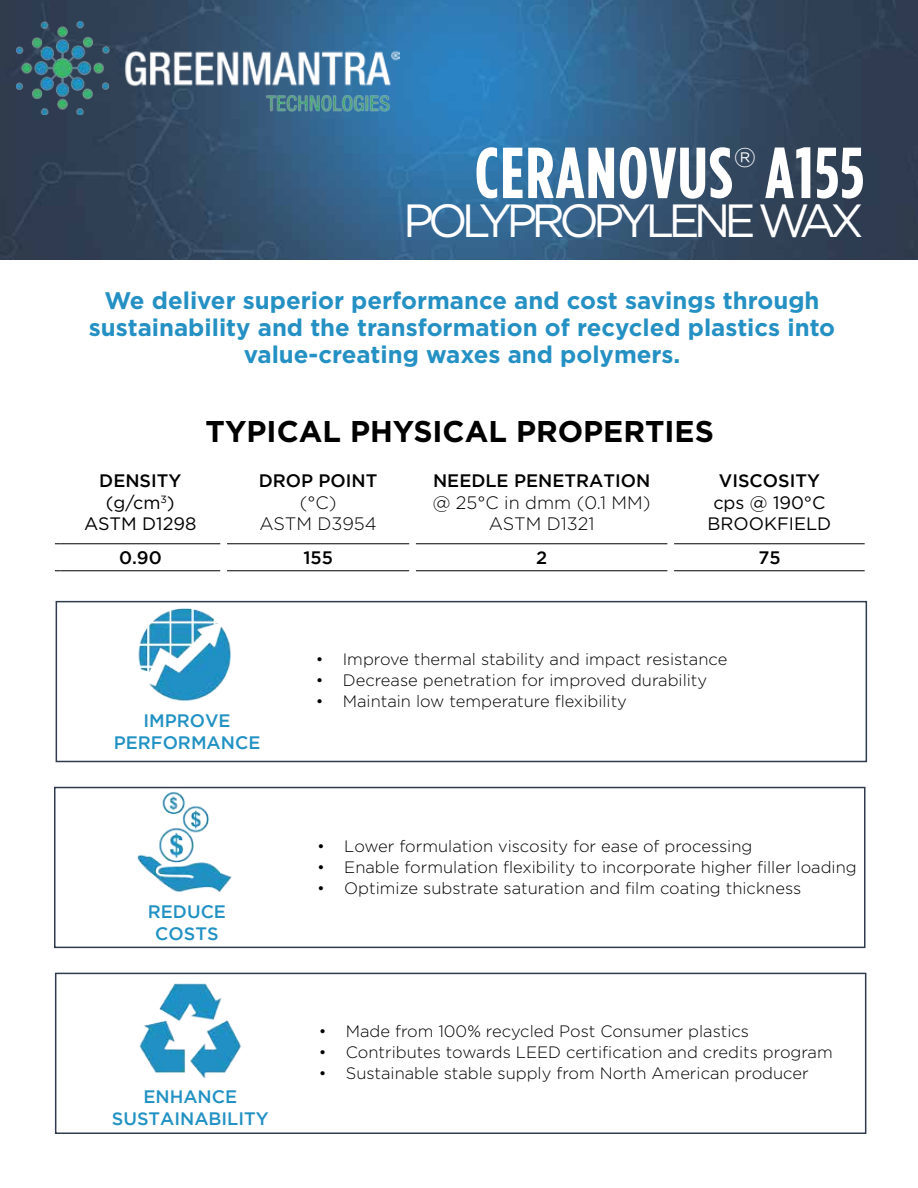
<style>
.page{position:relative;width:918px;height:1188px;background:#fff}
.page>*{position:absolute;margin:0;border:0;box-sizing:border-box;transform-origin:0 0}
.t1{font:700 72px "Gotham Condensed";letter-spacing:.02em;color:#fff}
.t2{font:46.5px "Gotham";letter-spacing:-.125em;color:#fff}
.t3{font:700 30px "Gotham";color:#000}
.t4{font:300 27px "Gotham";color:#fff}
.t5{font:700 24px/27px "Gotham";color:#2490c3;text-align:center}
.t6{font:500 18px/21.6px "Gotham";color:#2191c3;text-align:center}
.t7{font:500 18px "Gotham";color:#000}
.t8{font:18px/21.6px "Gotham";color:#000;text-align:center}
.t9{font:300 18px/21.6px "Gotham";color:#000;text-align:center}
.t10{font:300 16.5px "Gotham";color:#000}
.s1{font-weight:500}
</style>
<div class="page">
<img style="left:0;top:0;width:918px;height:260px">
<img style="left:16px;top:22px;width:384px;height:92px">
<hr style="left:60px;top:543px;width:160px;height:1px;background:#000">
<hr style="left:60px;top:570px;width:160px;height:1px;background:#000">
<hr style="left:227px;top:543px;width:182px;height:1px;background:#000">
<hr style="left:227px;top:570px;width:182px;height:1px;background:#000">
<hr style="left:416px;top:543px;width:251px;height:1px;background:#000">
<hr style="left:416px;top:570px;width:251px;height:1px;background:#000">
<hr style="left:674px;top:543px;width:191px;height:1px;background:#000">
<hr style="left:674px;top:570px;width:191px;height:1px;background:#000">
<img style="left:117px;top:786px;width:129px;height:107px">
<img style="left:121px;top:600px;width:129px;height:101px">
<img style="left:112px;top:972px;width:160px;height:107px">
<div style="left:56px;top:601px;width:811px;height:161px;border:2px solid #303b4e"></div>
<div style="left:54px;top:787px;width:812px;height:161px;border:2px solid #303b4e"></div>
<div style="left:55px;top:973px;width:811px;height:161px;border:2px solid #303b4e"></div>
<h1 class="t1" style="left:475px;top:131px;width:259px">CERANOVUS</h1>
<h3 class="t4" style="left:734px;top:140px;width:24px">®</h3>
<h1 class="t1" style="left:765px;top:131px;width:100px">A155</h1>
<h2 class="t2" style="left:403px;top:191px;width:463px">POLYPROPYLENE WAX</h2>
<h3 class="t5" style="left:89px;top:287px;width:748px">We deliver superior performance and cost savings through sustainability and the transformation of recycled plastics into value-creating waxes and polymers.</h3>
<h3 class="t3" style="left:206px;top:412px;width:510px">TYPICAL PHYSICAL PROPERTIES</h3>
<p class="t8" style="left:84px;top:469px;width:114px"><span class="s1">DENSITY </span>(g/cm<sup>3</sup>)<br>ASTM D1298</p>
<p class="t7" style="left:259px;top:470px;width:120px">DROP POINT</p>
<p class="t9" style="left:260px;top:491px;width:119px">(°C)<br>ASTM D3954</p>
<p class="t7" style="left:433px;top:470px;width:219px">NEEDLE PENETRATION</p>
<p class="t9" style="left:433px;top:491px;width:219px">@ 25°C in dmm (0.1 MM)<br>ASTM D1321</p>
<p class="t7" style="left:719px;top:470px;width:103px">VISCOSITY</p>
<p class="t8" style="left:707px;top:491px;width:125px">cps @ 190°C<br>BROOKFIELD</p>
<p class="t7" style="left:119px;top:547px;width:44px">0.90</p>
<p class="t7" style="left:303px;top:547px;width:31px">155</p>
<p class="t7" style="left:536px;top:547px;width:13px">2</p>
<p class="t7" style="left:758px;top:547px;width:24px">75</p>
<p class="t6" style="left:114px;top:710px;width:148px">IMPROVE<br>PERFORMANCE</p>
<p class="t6" style="left:148px;top:901px;width:80px">REDUCE<br>COSTS</p>
<p class="t6" style="left:112px;top:1086px;width:158px">ENHANCE<br>SUSTAINABILITY</p>
<p class="t10" style="left:316px;top:649px;width:413px">• Improve thermal stability and impact resistance</p>
<p class="t10" style="left:316px;top:670px;width:393px">• Decrease penetration for improved durability</p>
<p class="t10" style="left:316px;top:691px;width:313px">• Maintain low temperature flexibility</p>
<p class="t10" style="left:317px;top:835px;width:437px">• Lower formulation viscosity for ease of processing</p>
<p class="t10" style="left:317px;top:856px;width:541px">• Enable formulation flexibility to incorporate higher filler loading</p>
<p class="t10" style="left:317px;top:878px;width:485px">• Optimize substrate saturation and film coating thickness</p>
<p class="t10" style="left:319px;top:1020px;width:432px">• Made from 100% recycled Post Consumer plastics</p>
<p class="t10" style="left:319px;top:1041px;width:516px">• Contributes towards LEED certification and credits program</p>
<p class="t10" style="left:319px;top:1062px;width:491px">• Sustainable stable supply from North American producer</p>
</div>
